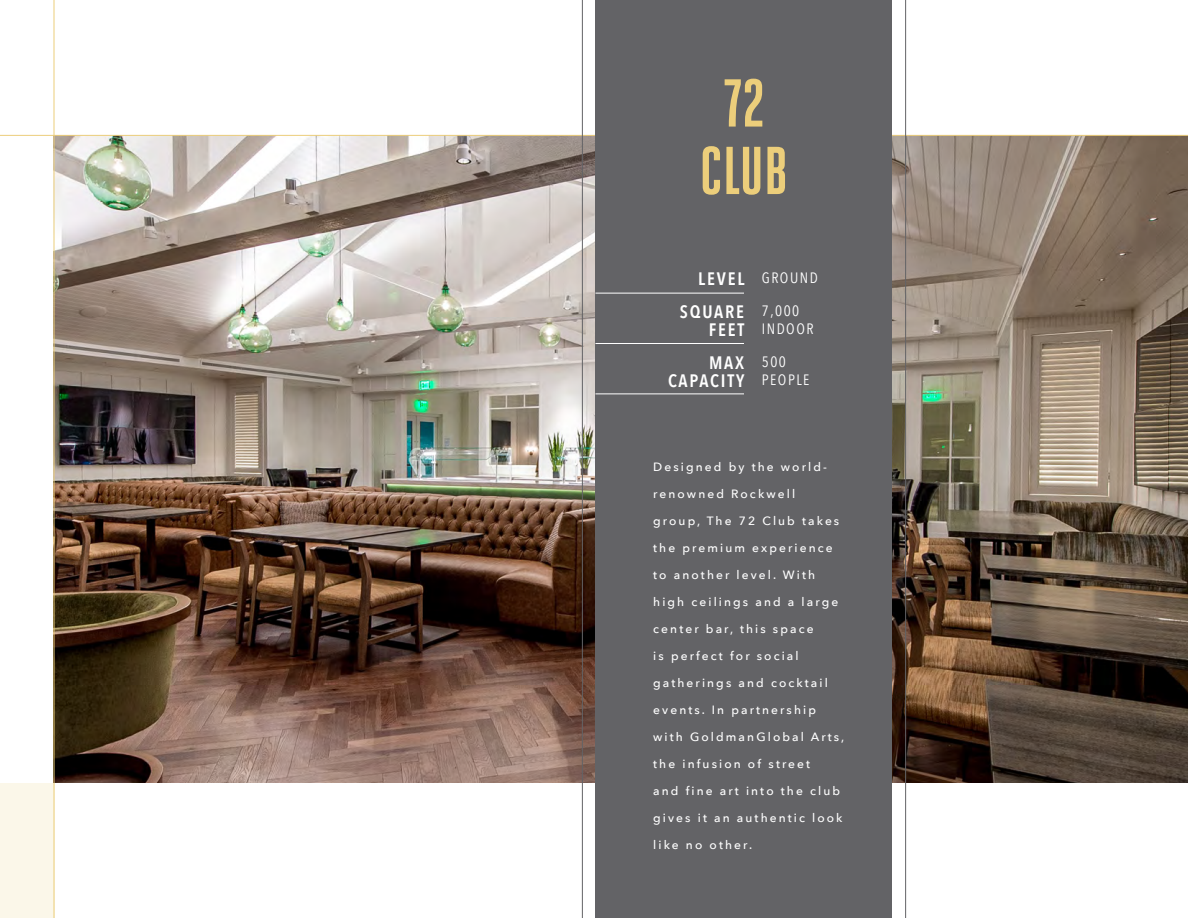
<style>
.page{position:relative;width:1188px;height:918px;background:#fff}
.page>*{position:absolute;margin:0;border:0;box-sizing:border-box;transform-origin:0 0}
.t1{font:700 67.5px "Heroic Condensed";color:#ecce7b}
.t2{font:600 18px "Avenir Next Condensed";letter-spacing:.1em;color:#fff}
.t3{font:15px "Avenir Next Condensed";letter-spacing:.1em;color:#fff}
.t4{font:500 12px "Avenir Next";letter-spacing:.175em;color:#fff}
</style>
<div class="page">
<div style="left:0;top:783px;width:54px;height:135px;background:#fbf7e9"></div>
<img style="left:55px;top:136px;width:1133px;height:647px">
<hr style="left:0;top:135px;width:1188px;height:1px;background:#ecce7b">
<svg style="left:582px;top:0;width:324px;height:918px"></svg>
<div style="left:596px;top:0;width:296px;height:918px;background:#636366"></div>
<hr style="left:596px;top:293px;width:148px;height:1px;background:#fff">
<hr style="left:596px;top:343px;width:148px;height:1px;background:#fff">
<hr style="left:596px;top:394px;width:148px;height:1px;background:#fff">
<hr style="left:54px;top:0;width:1px;height:918px;background:#ecce7b">
<p class="t1" style="left:723px;top:66px;width:43px">72</p>
<p class="t1" style="left:700px;top:134px;width:90px">CLUB</p>
<p class="t2" style="left:698px;top:263px;width:48px">LEVEL</p>
<p class="t2" style="left:680px;top:296px;width:66px">SQUARE</p>
<p class="t2" style="left:709px;top:314px;width:37px">FEET</p>
<p class="t2" style="left:709px;top:347px;width:37px">MAX</p>
<p class="t2" style="left:668px;top:365px;width:78px">CAPACITY</p>
<p class="t3" style="left:762px;top:265px;width:57px">GROUND</p>
<p class="t3" style="left:762px;top:298px;width:39px">7,000</p>
<p class="t3" style="left:762px;top:316px;width:53px">INDOOR</p>
<p class="t3" style="left:762px;top:349px;width:26px">500</p>
<p class="t3" style="left:762px;top:367px;width:49px">PEOPLE</p>
<p class="t4" style="left:653px;top:457px;width:175px">Designed by the world-</p>
<p class="t4" style="left:653px;top:484px;width:143px">renowned Rockwell</p>
<p class="t4" style="left:653px;top:511px;width:188px">group, The 72 Club takes</p>
<p class="t4" style="left:653px;top:538px;width:181px">the premium experience</p>
<p class="t4" style="left:653px;top:565px;width:163px">to another level. With</p>
<p class="t4" style="left:653px;top:592px;width:186px">high ceilings and a large</p>
<p class="t4" style="left:653px;top:619px;width:162px">center bar, this space</p>
<p class="t4" style="left:653px;top:646px;width:147px">is perfect for social</p>
<p class="t4" style="left:653px;top:673px;width:176px">gatherings and cocktail</p>
<p class="t4" style="left:653px;top:700px;width:164px">events. In partnership</p>
<p class="t4" style="left:653px;top:727px;width:193px">with GoldmanGlobal Arts,</p>
<p class="t4" style="left:653px;top:754px;width:158px">the infusion of street</p>
<p class="t4" style="left:653px;top:781px;width:188px">and fine art into the club</p>
<p class="t4" style="left:653px;top:808px;width:191px">gives it an authentic look</p>
<p class="t4" style="left:653px;top:835px;width:100px">like no other.</p>
</div>
